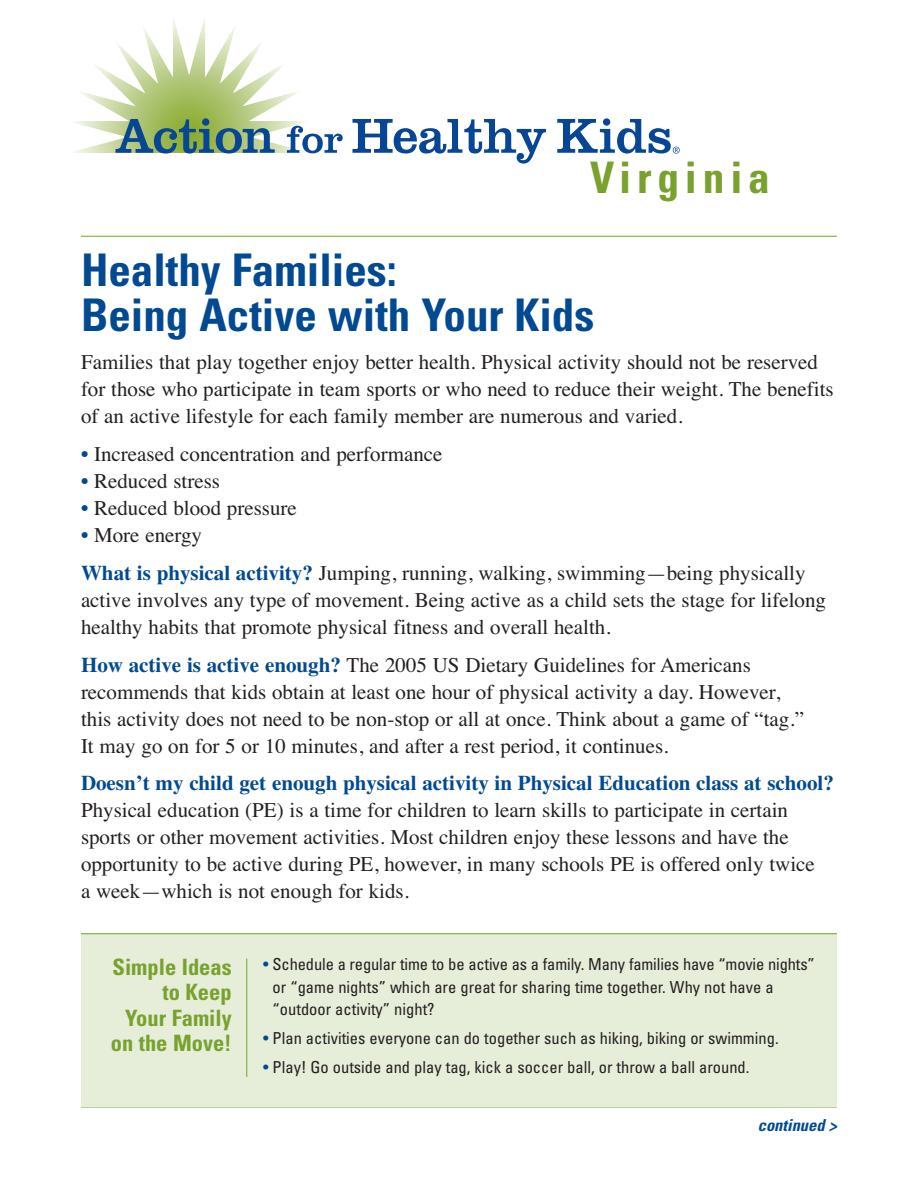
<style>
.page{position:relative;width:918px;height:1188px;background:#fff}
.page>*{position:absolute;margin:0;border:0;box-sizing:border-box;transform-origin:0 0}
.t1{font:700 condensed 45px/45px "Univers";color:#014a91}
.t2{font:700 condensed 43.5px "Univers";letter-spacing:.135em;color:#78a22d}
.t3{font:700 condensed 22.5px/25.5px "Univers";color:#78a22d;text-align:right}
.t4{font:21px/27px "Times";color:#231f20}
.t5{font:700 21px "Times";color:#014a91}
.t6{font:condensed 16.5px/22.5px "Univers";color:#231f20}
.t7{font:italic 700 condensed 16.5px "Univers";color:#014a91}
.s1{color:#014a91}
.s2{font-weight:700;color:#014a91}
</style>
<div class="page">
<svg style="left:73px;top:18px;width:270px;height:136px"></svg>
<svg style="left:353px;top:119px;width:193px;height:45px"></svg>
<svg style="left:557px;top:118px;width:123px;height:36px"></svg>
<hr style="left:81px;top:236px;width:756px;height:1px;background:#78a22d">
<hr style="left:81px;top:1107px;width:756px;height:1px;background:#78a22d">
<div style="left:81px;top:934px;width:756px;height:173px;background:#e6edd8"></div>
<hr style="left:81px;top:933px;width:756px;height:1px;background:#78a22d">
<hr style="left:247px;top:959px;width:1px;height:118px;background:#78a22d">
<h2 class="t2" style="left:590px;top:162px;width:181px">Virginia</h2>
<h1 class="t1" style="left:81px;top:252px;width:515px">Healthy Families:<br>Being Active with Your Kids</h1>
<p class="t4" style="left:81px;top:351px;width:754px">Families that play together enjoy better health. Physical activity should not be reserved for those who participate in team sports or who need to reduce their weight. The benefits of an active lifestyle for each family member are numerous and varied.</p>
<p class="t4" style="left:81px;top:442px;width:363px"><span class="s1">•</span> Increased concentration and performance</p>
<p class="t4" style="left:81px;top:469px;width:141px"><span class="s1">•</span> Reduced stress</p>
<p class="t4" style="left:81px;top:496px;width:217px"><span class="s1">•</span> Reduced blood pressure</p>
<p class="t4" style="left:81px;top:518px;width:726px;line-height:37.8px"><span class="s1">•</span> More energy<br><span class="s2">What is physical activity?</span> Jumping, running, walking, swimming—being physically</p>
<p class="t4" style="left:81px;top:588px;width:747px">active involves any type of movement. Being active as a child sets the stage for lifelong healthy habits that promote physical fitness and overall health.</p>
<p class="t4" style="left:81px;top:653px;width:725px"><span class="s2">How active is active enough?</span> The 2005 US Dietary Guidelines for Americans recommends that kids obtain at least one hour of physical activity a day. However, this activity does not need to be non-stop or all at once. Think about a game of “tag.” It may go on for 5 or 10 minutes, and after a rest period, it continues.</p>
<p class="t5" style="left:81px;top:776px;width:754px">Doesn’t my child get enough physical activity in Physical Education class at school?</p>
<p class="t4" style="left:81px;top:799px;width:735px">Physical education (PE) is a time for children to learn skills to participate in certain sports or other movement activities. Most children enjoy these lessons and have the opportunity to be active during PE, however, in many schools PE is offered only twice a week—which is not enough for kids.</p>
<p class="t3" style="left:111px;top:956px;width:122px">Simple Ideas to Keep<br>Your Family on the Move!</p>
<p class="t6" style="left:273px;top:955px;width:544px;text-indent:-9px"><span class="s1">•</span> Schedule a regular time to be active as a family. Many families have “movie nights” or “game nights” which are great for sharing time together. Why not have a “outdoor activity” night?</p>
<p class="t6" style="left:263px;top:1029px;width:517px"><span class="s1">•</span> Plan activities everyone can do together such as hiking, biking or swimming.</p>
<p class="t6" style="left:263px;top:1058px;width:488px"><span class="s1">•</span> Play! Go outside and play tag, kick a soccer ball, or throw a ball around.</p>
<p class="t7" style="left:758px;top:1119px;width:84px">continued &gt;</p>
</div>
